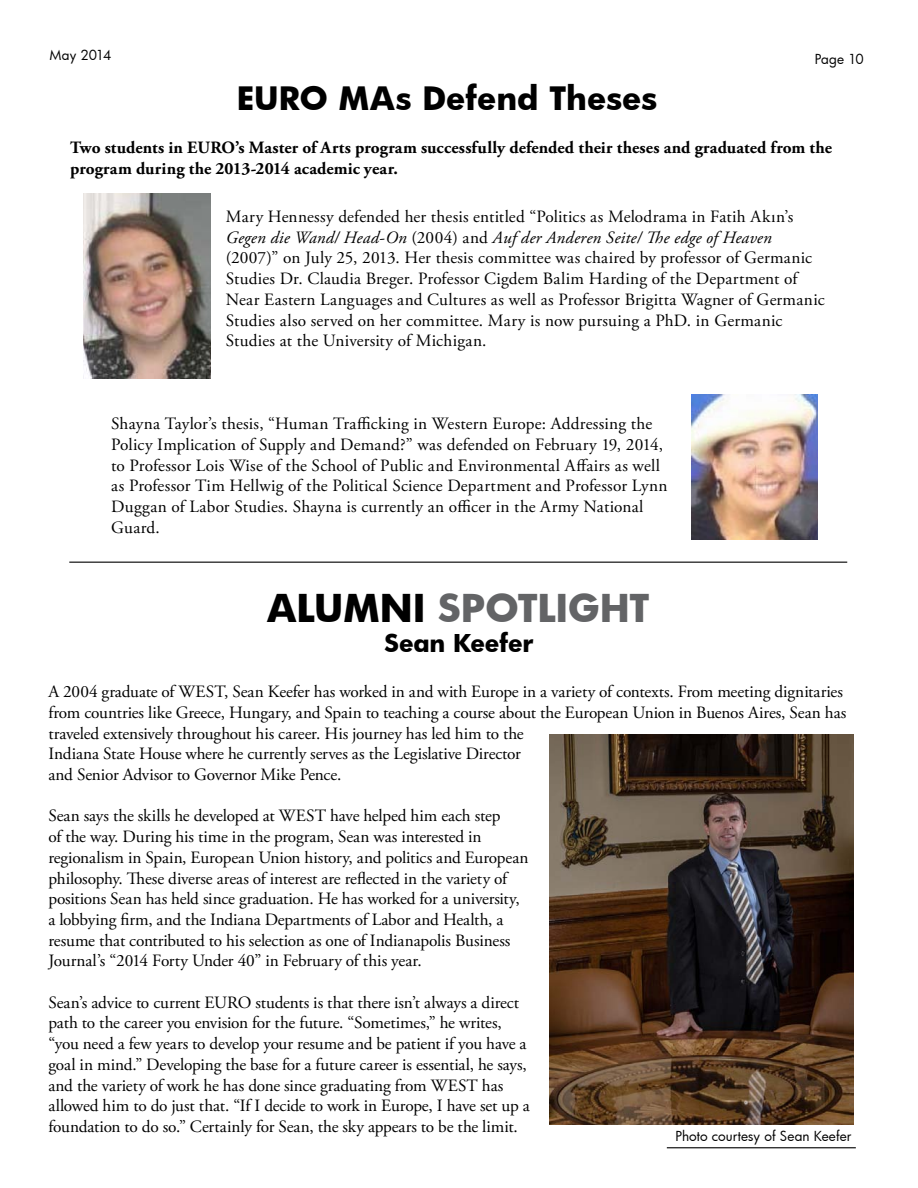
<style>
.page{position:relative;width:918px;height:1188px;background:#fff}
.page>*{position:absolute;margin:0;border:0;box-sizing:border-box;transform-origin:0 0}
.t1{font:700 37.5px "Futura";letter-spacing:-.005em;color:#636466}
.t2{font:700 31.5px "Futura";color:#000}
.t3{font:700 24px "Futura";color:#000}
.t4{font:17.25px/20.7px "Adobe Garamond Pro";color:#000}
.t5{font:700 17.25px/20.7px "Adobe Garamond Pro";letter-spacing:.005em;color:#000}
.t6{font:13.5px "Futura";color:#000}
.s1{font-style:italic}
.s2{color:#000}
</style>
<div class="page">
<hr style="left:69px;top:562px;width:778px;height:1px;background:#000">
<hr style="left:667px;top:1147px;width:189px;height:1px;background:#000">
<img style="left:550px;top:734px;width:304px;height:390px">
<img style="left:691px;top:395px;width:127px;height:145px">
<img style="left:84px;top:194px;width:127px;height:185px">
<p class="t6" style="left:50px;top:46px;width:63px">May 2014</p>
<p class="t6" style="left:815px;top:50px;width:51px">Page 10</p>
<h2 class="t2" style="left:237px;top:76px;width:23px">EURO</h2>
<h2 class="t2" style="left:339px;top:76px;width:320px">MAs Defend Theses</h2>
<p class="t5" style="left:70px;top:137px;width:763px">Two students in EURO’s Master of Arts program successfully defended their theses and graduated from the program during the 2013-2014 academic year.</p>
<p class="t4" style="left:226px;top:207px;width:600px">Mary Hennessy defended her thesis entitled “Politics as Melodrama in Fatih Akın’s <span class="s1">Gegen die Wand/ Head-On</span> (2004) and <span class="s1">Auf der Anderen Seite/ The edge of Heaven </span>(2007)” on July 25, 2013. Her thesis committee was chaired by professor of Germanic Studies Dr. Claudia Breger. Professor Cigdem Balim Harding of the Department of Near Eastern Languages and Cultures as well as Professor Brigitta Wagner of Germanic Studies also served on her committee. Mary is now pursuing a PhD. in Germanic Studies at the University of Michigan.</p>
<p class="t4" style="left:111px;top:414px;width:558px">Shayna Taylor’s thesis, “Human Trafficking in Western Europe: Addressing the Policy Implication of Supply and Demand?” was defended on February 19, 2014, to Professor Lois Wise of the School of Public and Environmental Affairs as well as Professor Tim Hellwig of the Political Science Department and Professor Lynn Duggan of Labor Studies. Shayna is currently an officer in the Army National Guard.</p>
<h1 class="t1" style="left:267px;top:582px;width:377px"><span class="s2">Alumni</span> Spotlight</h1>
<h3 class="t3" style="left:384px;top:626px;width:151px">Sean Keefer</h3>
<p class="t4" style="left:48px;top:682px;width:800px">A 2004 graduate of WEST, Sean Keefer has worked in and with Europe in a variety of contexts. From meeting dignitaries from countries like Greece, Hungary, and Spain to teaching a course about the European Union in Buenos Aires, Sean has traveled extensively throughout his career. His journey has led him to the<br>Indiana State House where he currently serves as the Legislative Director<br>and Senior Advisor to Governor Mike Pence.</p>
<p class="t4" style="left:48px;top:806px;width:482px">Sean says the skills he developed at WEST have helped him each step<br>of the way. During his time in the program, Sean was interested in regionalism in Spain, European Union history, and politics and European philosophy. These diverse areas of interest are reflected in the variety of positions Sean has held since graduation. He has worked for a university, a lobbying firm, and the Indiana Departments of Labor and Health, a resume that contributed to his selection as one of Indianapolis Business Journal’s “2014 Forty Under 40” in February of this year.</p>
<p class="t4" style="left:48px;top:993px;width:483px">Sean’s advice to current EURO students is that there isn’t always a direct path to the career you envision for the future. “Sometimes,” he writes, “you need a few years to develop your resume and be patient if you have a goal in mind.” Developing the base for a future career is essential, he says, and the variety of work he has done since graduating from WEST has allowed him to do just that. “If I decide to work in Europe, I have set up a foundation to do so.” Certainly for Sean, the sky appears to be the limit.</p>
<p class="t6" style="left:675px;top:1126px;width:177px">Photo courtesy of Sean Keefer</p>
</div>
